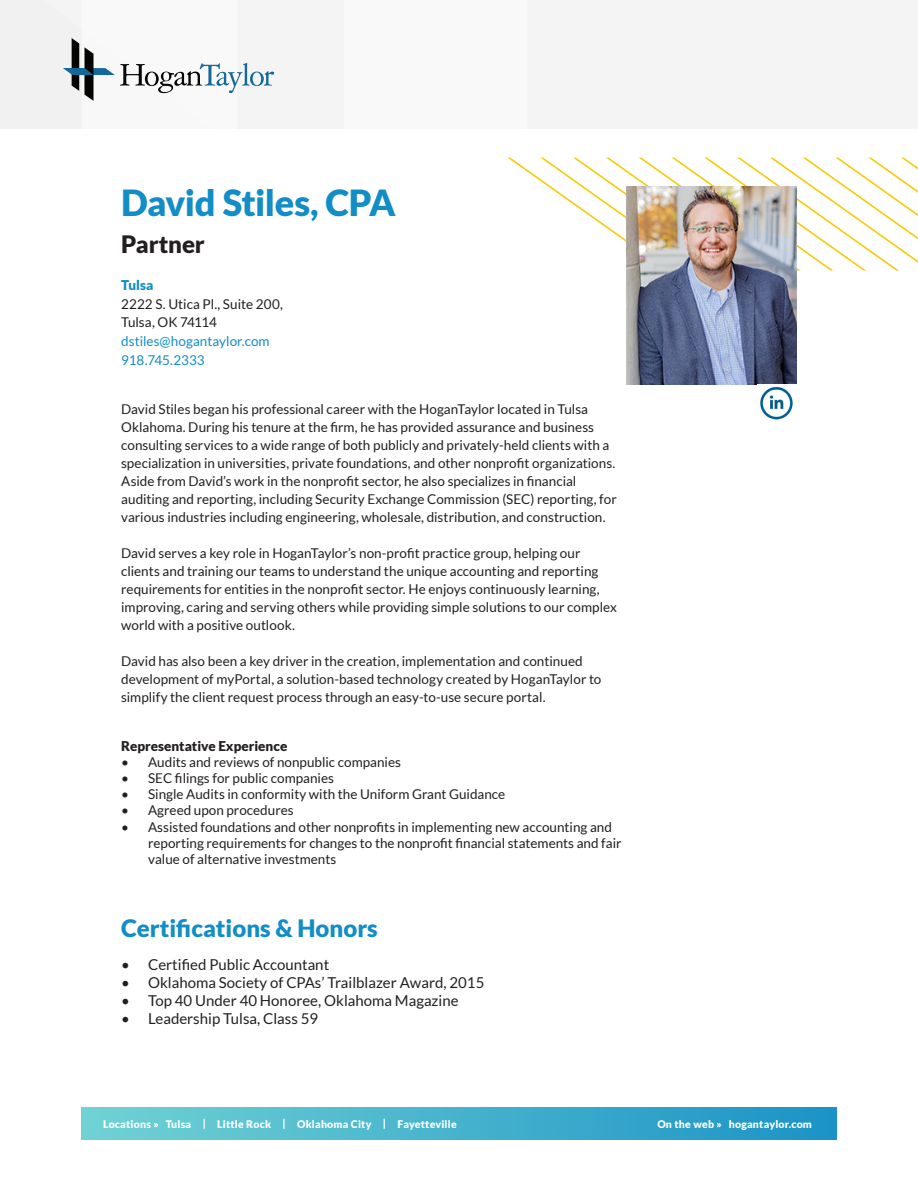
<style>
.page{position:relative;width:918px;height:1188px;background:#fff}
.page>*{position:absolute;margin:0;border:0;box-sizing:border-box;transform-origin:0 0}
.t1{font:900 36px "Lato";letter-spacing:-.015em;color:#138dc5}
.t2{font:900 24px "Lato";color:#138dc5}
.t3{font:900 24px "Lato";letter-spacing:-.005em;color:#231f20}
.t4{font:15px "Lato";color:#231f20}
.t5{font:13.5px/18px "Lato";color:#231f20}
.t6{font:13.5px "Lato";letter-spacing:.005em;color:#138dc5}
.t7{font:900 13.5px "Lato";color:#231f20}
.t8{font:13.5px "Lato";letter-spacing:-.035em;color:#231f20}
.t9{font:900 13.5px "Lato";letter-spacing:.005em;color:#138dc5}
.t10{font:900 10.5px "Lato";letter-spacing:.02em;color:#fff}
</style>
<div class="page">
<img style="left:507px;top:157px;width:411px;height:121px">
<img style="left:627px;top:187px;width:170px;height:197px">
<img style="left:81px;top:1107px;width:756px;height:33px">
<img style="left:760px;top:386px;width:33px;height:34px">
<svg style="left:63px;top:38px;width:211px;height:63px"></svg>
<p class="t1" style="left:121px;top:181px;width:276px">David Stiles, CPA</p>
<p class="t3" style="left:121px;top:230px;width:85px">Partner</p>
<p class="t9" style="left:121px;top:277px;width:34px">Tulsa</p>
<p class="t5" style="left:121px;top:295px;width:163px">2222 S. Utica Pl., Suite 200,</p>
<p class="t8" style="left:121px;top:315px;width:97px">Tulsa, OK 74114</p>
<p class="t6" style="left:121px;top:334px;width:150px">dstiles@hogantaylor.com</p>
<p class="t6" style="left:121px;top:352px;width:85px">918.745.2333</p>
<p class="t5" style="left:121px;top:400px;width:497px">David Stiles began his professional career with the HoganTaylor located in Tulsa Oklahoma. During his tenure at the firm, he has provided assurance and business consulting services to a wide range of both publicly and privately-held clients with a specialization in universities, private foundations, and other nonprofit organizations.<br>Aside from David’s work in the nonprofit sector, he also specializes in financial auditing and reporting, including Security Exchange Commission (SEC) reporting, for various industries including engineering, wholesale, distribution, and construction.</p>
<p class="t5" style="left:121px;top:544px;width:497px">David serves a key role in HoganTaylor’s non-profit practice group, helping our clients and training our teams to understand the unique accounting and reporting requirements for entities in the nonprofit sector. He enjoys continuously learning, improving, caring and serving others while providing simple solutions to our complex world with a positive outlook.</p>
<p class="t5" style="left:121px;top:652px;width:482px">David has also been a key driver in the creation, implementation and continued development of myPortal, a solution-based technology created by HoganTaylor to simplify the client request process through an easy-to-use secure portal.</p>
<p class="t7" style="left:121px;top:738px;width:168px">Representative Experience</p>
<p class="t5" style="left:121px;top:753px;width:281px">• Audits and reviews of nonpublic companies</p>
<p class="t5" style="left:121px;top:769px;width:214px">• SEC filings for public companies</p>
<p class="t5" style="left:121px;top:785px;width:386px">• Single Audits in conformity with the Uniform Grant Guidance</p>
<p class="t5" style="left:121px;top:801px;width:174px">• Agreed upon procedures</p>
<p class="t5" style="left:148px;top:819px;width:475px;line-height:16.2px;text-indent:-27px">• Assisted foundations and other nonprofits in implementing new accounting and reporting requirements for changes to the nonprofit financial statements and fair value of alternative investments</p>
<p class="t2" style="left:121px;top:914px;width:258px">Certifications &amp; Honors</p>
<p class="t4" style="left:121px;top:956px;width:210px">• Certified Public Accountant</p>
<p class="t4" style="left:121px;top:974px;width:365px">• Oklahoma Society of CPAs’ Trailblazer Award, 2015</p>
<p class="t4" style="left:121px;top:992px;width:339px">• Top 40 Under 40 Honoree, Oklahoma Magazine</p>
<p class="t4" style="left:121px;top:1010px;width:199px">• Leadership Tulsa, Class 59</p>
<p class="t10" style="left:103px;top:1118px;width:355px">Locations » Tulsa | Little Rock | Oklahoma City | Fayetteville</p>
<p class="t10" style="left:657px;top:1118px;width:156px">On the web » hogantaylor.com</p>
</div>
